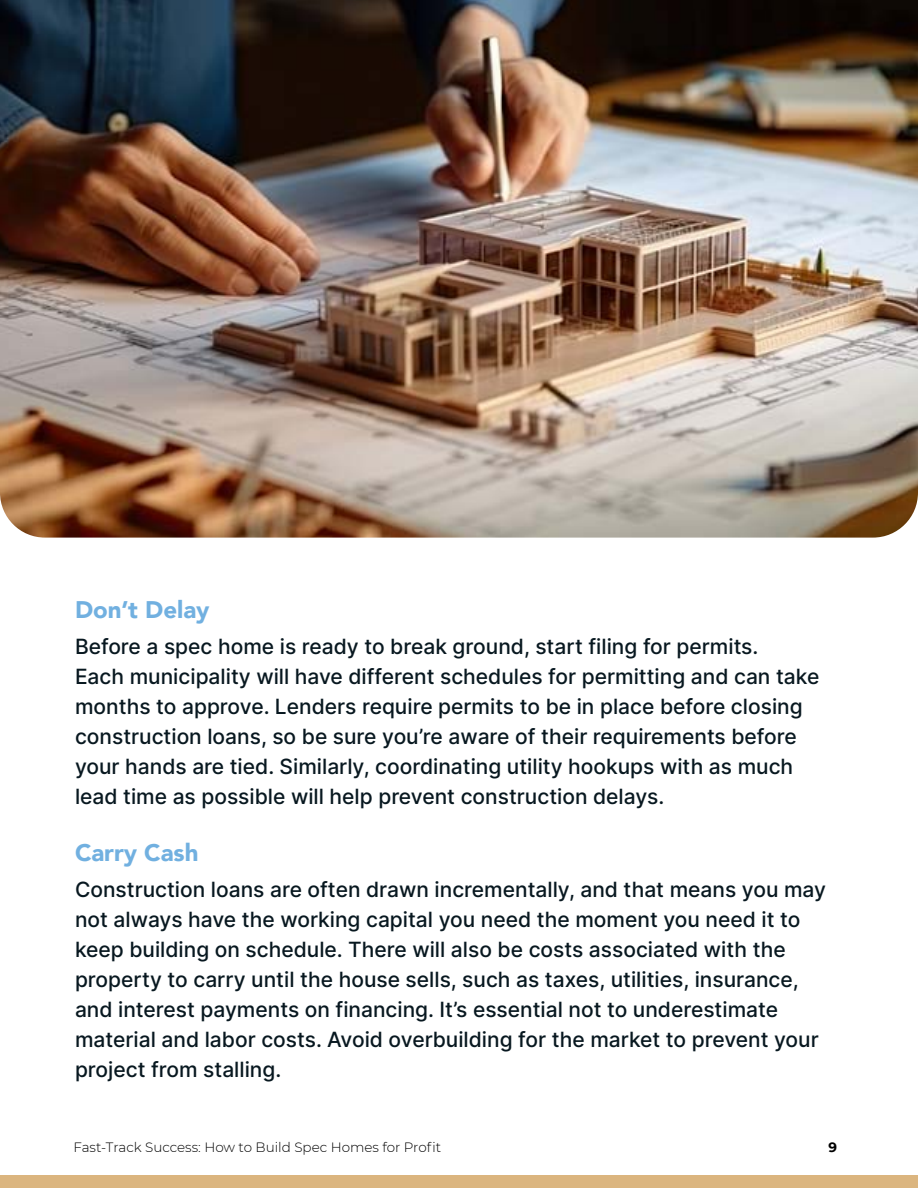
<style>
.page{position:relative;width:918px;height:1188px;background:#fff}
.page>*{position:absolute;margin:0;border:0;box-sizing:border-box;transform-origin:0 0}
.t1{font:900 24px "Avenir";color:#71b0e0}
.t2{font:21px/30px "Inter";color:#081820}
.t3{font:300 13.5px "Montserrat";color:#000}
.t4{font:700 13.5px "Montserrat";color:#000}
</style>
<div class="page">
<div style="left:0;top:1175px;width:918px;height:13px;background:#dbb57f"></div>
<img style="left:0;top:0;width:918px;height:538px">
<p class="t1" style="left:75px;top:589px;width:136px">Don’t Delay</p>
<p class="t2" style="left:75px;top:631px;width:746px">Before a spec home is ready to break ground, start filing for permits.<br>Each municipality will have different schedules for permitting and can take months to approve. Lenders require permits to be in place before closing construction loans, so be sure you’re aware of their requirements before your hands are tied. Similarly, coordinating utility hookups with as much lead time as possible will help prevent construction delays.</p>
<p class="t1" style="left:75px;top:832px;width:125px">Carry Cash</p>
<p class="t2" style="left:75px;top:874px;width:753px">Construction loans are often drawn incrementally, and that means you may not always have the working capital you need the moment you need it to keep building on schedule. There will also be costs associated with the property to carry until the house sells, such as taxes, utilities, insurance, and interest payments on financing. It’s essential not to underestimate material and labor costs. Avoid overbuilding for the market to prevent your project from stalling.</p>
<p class="t3" style="left:74px;top:1138px;width:369px">Fast-Track Success: How to Build Spec Homes for Profit</p>
<p class="t4" style="left:828px;top:1137px;width:10px">9</p>
</div>
